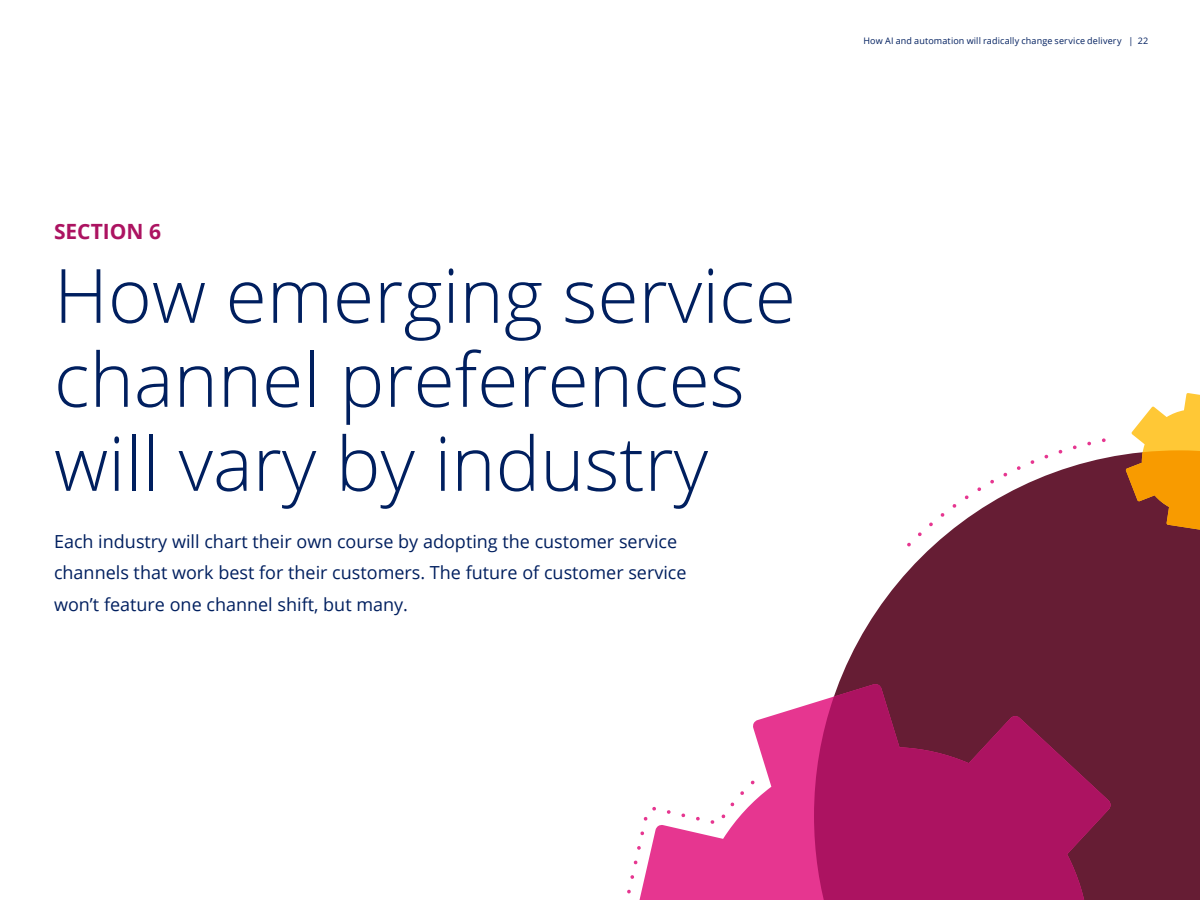
<style>
.page{position:relative;width:1200px;height:900px;background:#fff}
.page>*{position:absolute;margin:0;border:0;box-sizing:border-box;transform-origin:0 0}
.t1{font:300 75px/84px "Open Sans";color:#001f5f}
.t2{font:700 21px "Open Sans";color:#ac1361}
.t3{font:18px/31.5px "Open Sans";color:#001f5f}
.t4{font:9px "Open Sans";letter-spacing:.015em;color:#001f5f}
</style>
<div class="page">
<svg style="left:838px;top:454px;width:362px;height:399px;fill:#661d34"></svg>
<div style="left:1153px;top:853px;width:47px;height:47px;background:#661d34"></div>
<svg style="left:904px;top:438px;width:204px;height:112px"></svg>
<svg style="left:753px;top:702px;width:61px;height:198px;fill:#e63690"></svg>
<svg style="left:814px;top:684px;width:339px;height:216px;fill:#ac1361"></svg>
<svg style="left:627px;top:777px;width:131px;height:123px"></svg>
<svg style="left:1126px;top:393px;width:74px;height:137px"></svg>
<p class="t2" style="left:54px;top:216px;width:109px">SECTION 6</p>
<h1 class="t1" style="left:54px;top:252px;width:743px">How emerging service channel preferences will vary by industry</h1>
<p class="t3" style="left:54px;top:525px;width:634px">Each industry will chart their own course by adopting the customer service channels that work best for their customers. The future of customer service won’t feature one channel shift, but many.</p>
<p class="t4" style="left:864px;top:35px;width:286px">How AI and automation will radically change service delivery | 22</p>
</div>
